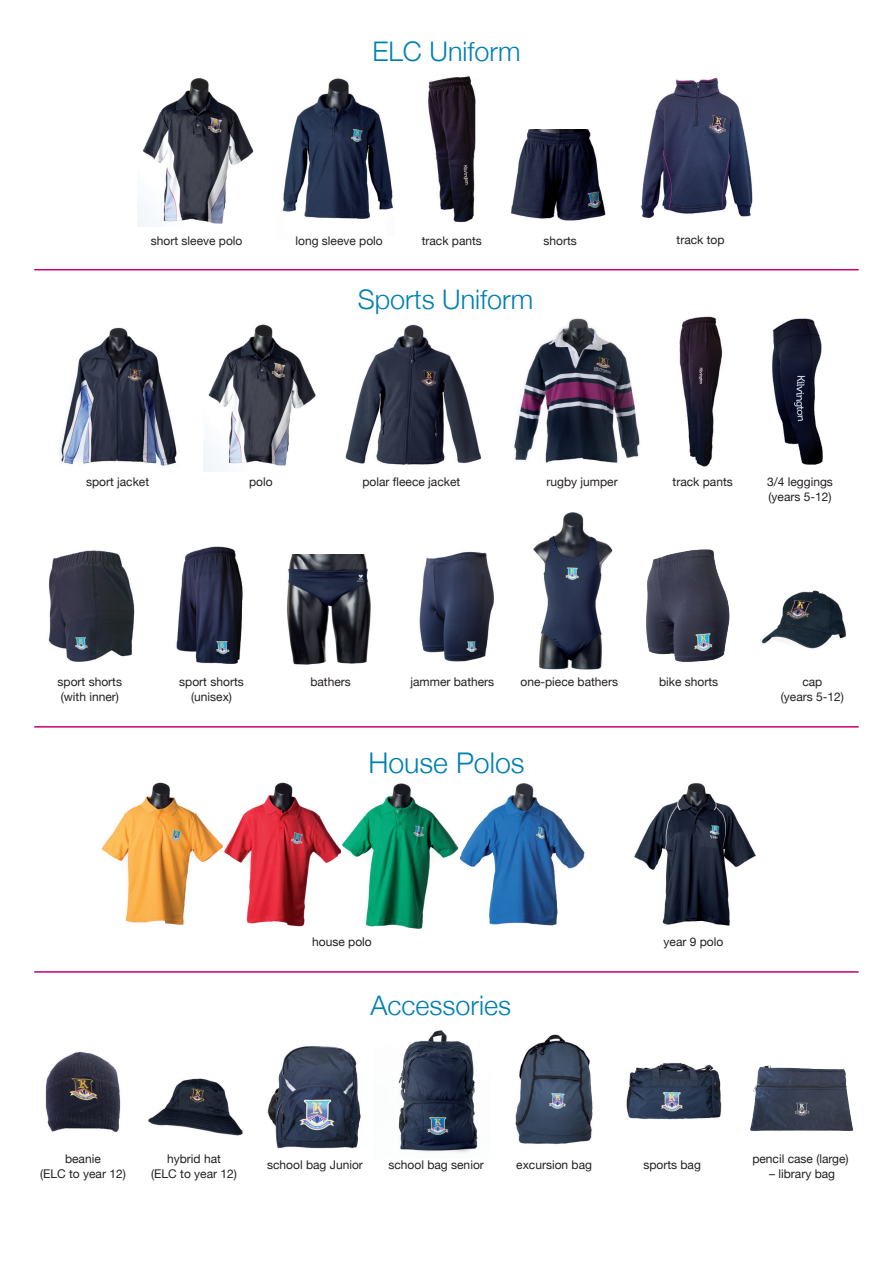
<style>
.page{position:relative;width:893px;height:1263px;background:#fff}
.page>*{position:absolute;margin:0;border:0;box-sizing:border-box;transform-origin:0 0}
.t1{font:300 28.5px "Helvetica Neue";color:#007fb2}
.t2{font:300 27px "Helvetica Neue";color:#007fb2}
.t3{font:12px/14.4px "Helvetica Neue";color:#231f20;text-align:center}
</style>
<div class="page">
<img style="left:511px;top:129px;width:95px;height:92px">
<img style="left:138px;top:78px;width:116px;height:149px">
<img style="left:282px;top:78px;width:112px;height:141px">
<img style="left:641px;top:77px;width:112px;height:141px">
<img style="left:460px;top:783px;width:125px;height:143px">
<img style="left:101px;top:782px;width:122px;height:143px">
<img style="left:224px;top:782px;width:118px;height:145px">
<img style="left:342px;top:783px;width:117px;height:146px">
<hr style="left:35px;top:726px;width:823px;height:2px;background:#c60170">
<hr style="left:35px;top:971px;width:823px;height:2px;background:#c60170">
<hr style="left:35px;top:269px;width:823px;height:1px;background:#c60170">
<img style="left:203px;top:324px;width:113px;height:147px">
<img style="left:346px;top:324px;width:136px;height:141px">
<img style="left:59px;top:327px;width:118px;height:139px">
<img style="left:514px;top:318px;width:126px;height:145px">
<img style="left:419px;top:551px;width:75px;height:111px">
<img style="left:287px;top:555px;width:84px;height:110px">
<img style="left:761px;top:590px;width:86px;height:59px">
<img style="left:634px;top:783px;width:122px;height:143px">
<img style="left:533px;top:512px;width:80px;height:158px">
<img style="left:772px;top:318px;width:51px;height:147px">
<img style="left:646px;top:549px;width:84px;height:113px">
<img style="left:428px;top:76px;width:48px;height:147px">
<img style="left:679px;top:316px;width:44px;height:151px">
<img style="left:626px;top:1062px;width:96px;height:58px">
<img style="left:398px;top:1030px;width:80px;height:123px">
<img style="left:515px;top:1034px;width:78px;height:111px">
<img style="left:267px;top:1046px;width:94px;height:103px">
<img style="left:148px;top:1078px;width:95px;height:58px">
<img style="left:750px;top:1065px;width:103px;height:66px">
<img style="left:45px;top:1051px;width:76px;height:81px">
<img style="left:48px;top:550px;width:87px;height:112px">
<img style="left:176px;top:546px;width:67px;height:118px">
<p class="t2" style="left:372px;top:30px;width:150px">ELC Uniform</p>
<p class="t3" style="left:151px;top:234px;width:93px">short sleeve polo</p>
<p class="t3" style="left:295px;top:234px;width:89px">long sleeve polo</p>
<p class="t3" style="left:422px;top:234px;width:62px">track pants</p>
<p class="t3" style="left:544px;top:234px;width:35px">shorts</p>
<p class="t3" style="left:677px;top:233px;width:50px">track top</p>
<p class="t2" style="left:358px;top:278px;width:177px">Sports Uniform</p>
<p class="t3" style="left:362px;top:475px;width:99px">polar fleece jacket</p>
<p class="t3" style="left:86px;top:475px;width:65px">sport jacket</p>
<p class="t3" style="left:249px;top:475px;width:25px">polo</p>
<p class="t3" style="left:547px;top:475px;width:73px">rugby jumper</p>
<p class="t3" style="left:673px;top:475px;width:62px">track pants</p>
<p class="t3" style="left:767px;top:475px;width:67px;text-align:left">3/4 leggings (years 5-12)</p>
<p class="t3" style="left:58px;top:675px;width:66px;text-align:left">sport shorts (with inner)</p>
<p class="t3" style="left:179px;top:675px;width:66px">sport shorts</p>
<p class="t3" style="left:191px;top:690px;width:42px">(unisex)</p>
<p class="t3" style="left:310px;top:675px;width:42px">bathers</p>
<p class="t3" style="left:410px;top:675px;width:85px">jammer bathers</p>
<p class="t3" style="left:781px;top:675px;width:65px">cap<br>(years 5-12)</p>
<p class="t3" style="left:520px;top:675px;width:99px">one-piece bathers</p>
<p class="t3" style="left:659px;top:675px;width:61px">bike shorts</p>
<p class="t1" style="left:368px;top:740px;width:158px">House Polos</p>
<p class="t3" style="left:312px;top:935px;width:61px">house polo</p>
<p class="t3" style="left:664px;top:935px;width:61px">year 9 polo</p>
<p class="t2" style="left:371px;top:984px;width:142px">Accessories</p>
<p class="t3" style="left:40px;top:1152px;width:87px">beanie<br>(ELC to year 12)</p>
<p class="t3" style="left:151px;top:1152px;width:87px">hybrid hat<br>(ELC to year 12)</p>
<p class="t3" style="left:267px;top:1159px;width:97px">school bag Junior</p>
<p class="t3" style="left:388px;top:1159px;width:97px">school bag senior</p>
<p class="t3" style="left:516px;top:1158px;width:77px">excursion bag</p>
<p class="t3" style="left:643px;top:1158px;width:59px">sports bag</p>
<p class="t3" style="left:752px;top:1152px;width:98px">pencil case (large)</p>
<p class="t3" style="left:769px;top:1167px;width:67px">– library bag</p>
</div>
